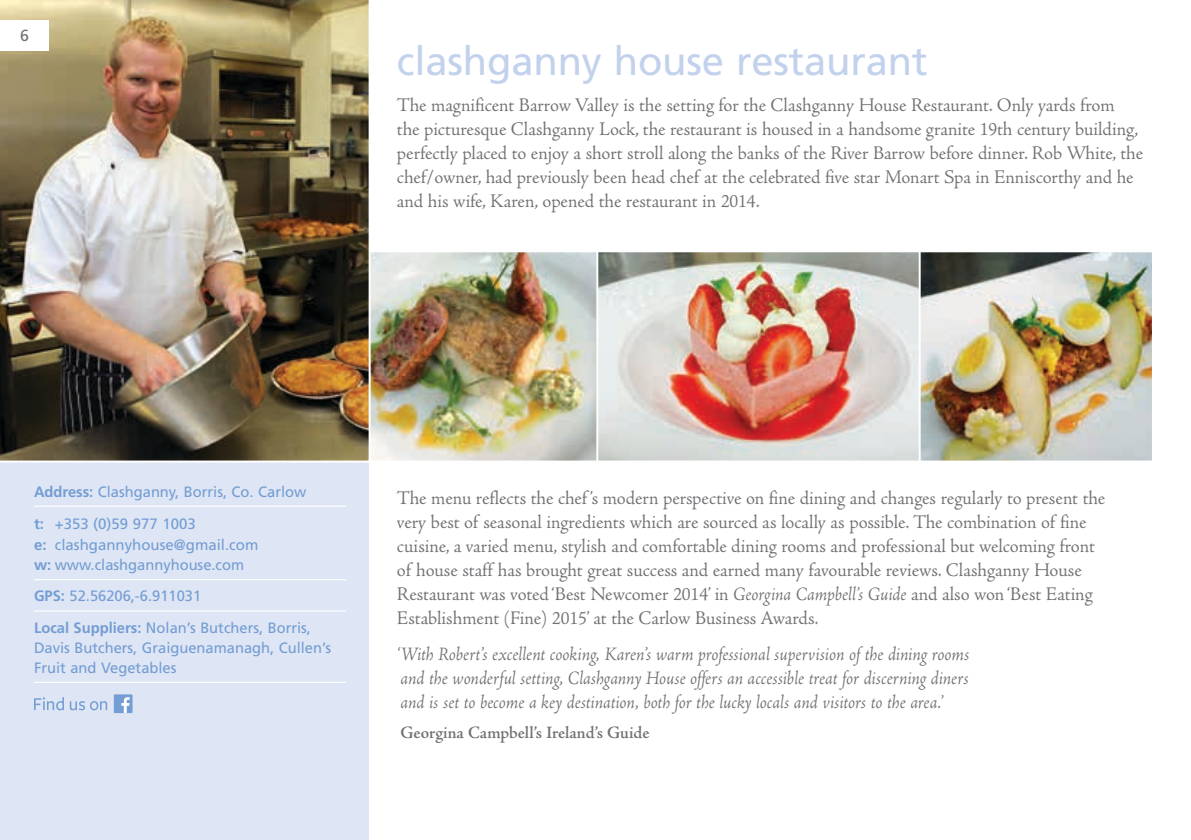
<style>
.page{position:relative;width:1191px;height:840px;background:#fff}
.page>*{position:absolute;margin:0;border:0;box-sizing:border-box;transform-origin:0 0}
.t1{font:40px "Frutiger";letter-spacing:-.005em;color:#c2d1ec}
.t2{font:20px/24px "Adobe Jenson";letter-spacing:-.005em;color:#717074}
.t3{font:italic 20px/24px "Adobe Jenson";color:#717074;text-align:justify}
.t4{font:600 18px "Adobe Jenson";letter-spacing:-.005em;color:#717074}
.t5{font:16px "Frutiger";color:#717074}
.t6{font:15px/20px "Frutiger";color:#739dd3}
.s1{font-weight:700}
.s2{font-style:italic}
</style>
<div class="page">
<img style="left:370px;top:253px;width:226px;height:206px">
<div style="left:362px;top:250px;width:237px;height:212px;border:2px solid #fff"></div>
<img style="left:920px;top:253px;width:231px;height:206px">
<div style="left:916px;top:250px;width:238px;height:212px;border:2px solid #fff"></div>
<img style="left:599px;top:253px;width:318px;height:206px">
<div style="left:596px;top:250px;width:324px;height:212px;border:2px solid #fff"></div>
<div style="left:0;top:384px;width:369px;height:455px;background:#dee5f4"></div>
<img style="left:0;top:0;width:370px;height:462px">
<hr style="left:34px;top:505px;width:312px;height:1px;background:#fff">
<hr style="left:34px;top:578px;width:312px;height:2px;background:#fff">
<hr style="left:34px;top:610px;width:312px;height:1px;background:#fff">
<hr style="left:34px;top:681px;width:312px;height:1px;background:#fff">
<div style="left:0;top:20px;width:48px;height:30px;background:#fff"></div>
<div style="left:114px;top:694px;width:18px;height:18px;background:#739dd3"></div>
<svg style="left:34px;top:697px;width:30px;height:13px"></svg>
<svg style="left:70px;top:701px;width:37px;height:9px"></svg>
<svg style="left:121px;top:697px;width:9px;height:15px"></svg>
<p class="t5" style="left:20px;top:26px;width:10px">6</p>
<h1 class="t1" style="left:397px;top:38px;width:532px">clashganny house restaurant</h1>
<p class="t2" style="left:397px;top:93px;width:747px">The magnificent Barrow Valley is the setting for the Clashganny House Restaurant. Only yards from<br>the picturesque Clashganny Lock, the restaurant is housed in a handsome granite 19th century building, perfectly placed to enjoy a short stroll along the banks of the River Barrow before dinner. Rob White, the chef/owner, had previously been head chef at the celebrated five star Monart Spa in Enniscorthy and he and his wife, Karen, opened the restaurant in 2014.</p>
<p class="t6" style="left:34px;top:475px;width:274px;line-height:32.4px"><span class="s1">Address:</span> Clashganny, Borris, Co. Carlow <span class="s1">t:</span> +353 (0)59 977 1003</p>
<p class="t6" style="left:34px;top:534px;width:226px"><span class="s1">e:</span> clashgannyhouse@gmail.com <span class="s1">w:</span> www.clashgannyhouse.com</p>
<p class="t6" style="left:34px;top:580px;width:278px;line-height:31.4px"><span class="s1">GPS:</span> 52.56206,-6.911031<br><span class="s1">Local Suppliers:</span> Nolan’s Butchers, Borris,</p>
<p class="t6" style="left:34px;top:637px;width:298px">Davis Butchers, Graiguenamanagh, Cullen’s<br>Fruit and Vegetables</p>
<p class="t2" style="left:397px;top:486px;width:710px">The menu reflects the chef ’s modern perspective on fine dining and changes regularly to present the very best of seasonal ingredients which are sourced as locally as possible. The combination of fine cuisine, a varied menu, stylish and comfortable dining rooms and professional but welcoming front of house staff has brought great success and earned many favourable reviews. Clashganny House Restaurant was voted ‘Best Newcomer 2014’ in <span class="s2">Georgina Campbell’s Guide</span> and also won ‘Best Eating Establishment (Fine) 2015’ at the Carlow Business Awards.</p>
<p class="t3" style="left:397px;top:642px;width:574px">‘With Robert’s excellent cooking, Karen’s warm professional supervision of the dining rooms and the wonderful setting, Clashganny House offers an accessible treat for discerning diners and is set to become a key destination, both for the lucky locals and visitors to the area.’</p>
<p class="t4" style="left:400px;top:722px;width:250px">Georgina Campbell’s Ireland’s Guide</p>
</div>
